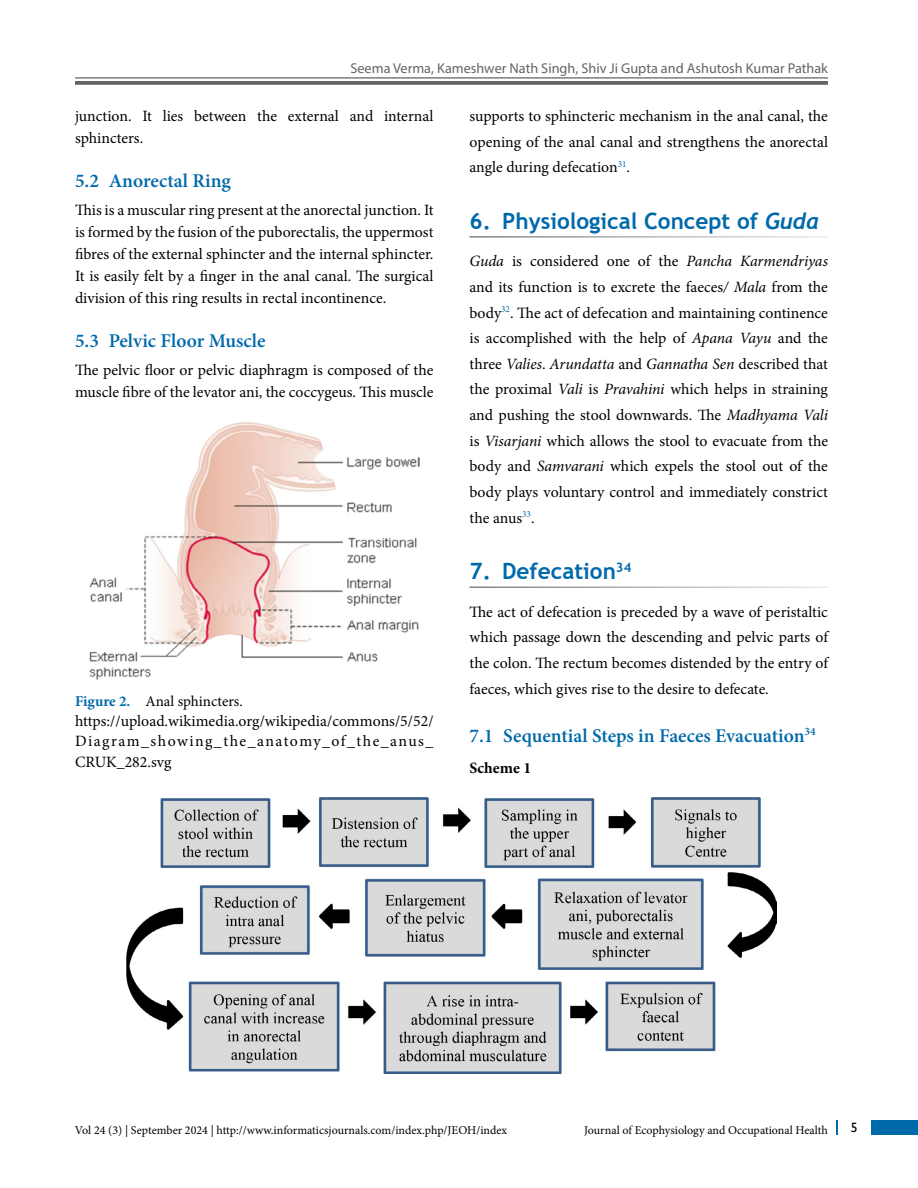
<style>
.page{position:relative;width:918px;height:1188px;background:#fff}
.page>*{position:absolute;margin:0;border:0;box-sizing:border-box;transform-origin:0 0}
.t1{font:700 22.5px "Trebuchet MS";color:#0069aa}
.t2{font:600 19.5px "Minion Pro";color:#0069aa}
.t3{font:15.75px/25.7px "Minion Pro";color:#000;text-align:justify}
.t4{font:700 15.75px "Minion Pro";color:#000}
.t5{font:15px "Minion Pro";letter-spacing:-.005em;color:#000}
.t6{font:14.25px "Myriad Pro";color:#636466}
.t7{font:13.5px "Gill Sans";color:#000}
.t8{font:12px "Minion Pro";color:#000}
.s1{font-weight:700;color:#0069aa}
.s2{font-family:"Trebuchet";font-style:italic}
.s3{font-style:italic}
</style>
<div class="page">
<hr style="left:75px;top:77px;width:753px;height:2px;background:#636466">
<svg style="left:75px;top:81px;width:753px;height:4px;background:#6c6d6f"></svg>
<div style="left:872px;top:1120px;width:46px;height:15px;background:#0069aa"></div>
<svg style="left:836px;top:1120px;width:1px;height:15px"></svg>
<img style="left:89px;top:422px;width:330px;height:258px">
<img style="left:127px;top:797px;width:649px;height:277px">
<p class="t6" style="left:350px;top:59px;width:479px">Seema Verma, Kameshwer Nath Singh, Shiv Ji Gupta and Ashutosh Kumar Pathak</p>
<p class="t3" style="left:75px;top:105px;width:360px;line-height:21.9px">junction. It lies between the external and internal sphincters.</p>
<p class="t2" style="left:75px;top:167px;width:157px">5.2 Anorectal Ring</p>
<p class="t3" style="left:75px;top:199px;width:360px;line-height:21.9px">This is a muscular ring present at the anorectal junction. It is formed by the fusion of the puborectalis, the uppermost fibres of the external sphincter and the internal sphincter.<br>It is easily felt by a finger in the anal canal. The surgical division of this ring results in rectal incontinence.</p>
<p class="t2" style="left:75px;top:327px;width:192px">5.3 Pelvic Floor Muscle</p>
<p class="t3" style="left:75px;top:359px;width:360px;line-height:21.9px">The pelvic floor or pelvic diaphragm is composed of the muscle fibre of the levator ani, the coccygeus. This muscle</p>
<p class="t5" style="left:75px;top:691px;width:169px"><span class="s1">Figure 2.</span> Anal sphincters.</p>
<p class="t3" style="left:75px;top:711px;width:360px;line-height:20.2px">https://upload.wikimedia.org/wikipedia/commons/5/52/ Diagram_showing_the_anatomy_of_the_anus_ CRUK_282.svg</p>
<p class="t3" style="left:470px;top:103px;width:360px">supports to sphincteric mechanism in the anal canal, the opening of the anal canal and strengthens the anorectal angle during defecation<sup>31</sup>.</p>
<h1 class="t1" style="left:470px;top:207px;width:351px">6. Physiological Concept of <span class="s2">Guda</span></h1>
<p class="t3" style="left:469px;top:248px;width:360px"><span class="s3">Guda</span> is considered one of the <span class="s3">Pancha Karmendriyas </span>and its function is to excrete the faeces<span class="s3">/ Mala</span> from the body<sup>32</sup>. The act of defecation and maintaining continence is accomplished with the help of <span class="s3">Apana Vayu</span> and the three <span class="s3">Valies</span>. <span class="s3">Arundatta</span> and <span class="s3">Gannatha Sen</span> described that the proximal <span class="s3">Vali</span> is <span class="s3">Pravahini</span> which helps in straining and pushing the stool downwards. The <span class="s3">Madhyama Vali </span>is <span class="s3">Visarjani</span> which allows the stool to evacuate from the body and <span class="s3">Samvarani</span> which expels the stool out of the body plays voluntary control and immediately constrict the anus<sup>33</sup>.</p>
<h1 class="t1" style="left:469px;top:557px;width:163px">7. Defecation<sup>34</sup></h1>
<p class="t3" style="left:469px;top:599px;width:360px">The act of defecation is preceded by a wave of peristaltic which passage down the descending and pelvic parts of the colon. The rectum becomes distended by the entry of faeces, which gives rise to the desire to defecate.</p>
<p class="t2" style="left:469px;top:722px;width:348px">7.1 Sequential Steps in Faeces Evacuation<sup>34</sup></p>
<p class="t4" style="left:469px;top:757px;width:63px">Scheme 1</p>
<p class="t8" style="left:75px;top:1122px;width:434px">Vol 24 (3) | September 2024 | http://www.informaticsjournals.com/index.php/JEOH/index</p>
<p class="t8" style="left:584px;top:1122px;width:245px">Journal of Ecophysiology and Occupational Health</p>
<p class="t7" style="left:851px;top:1119px;width:8px">5</p>
</div>
